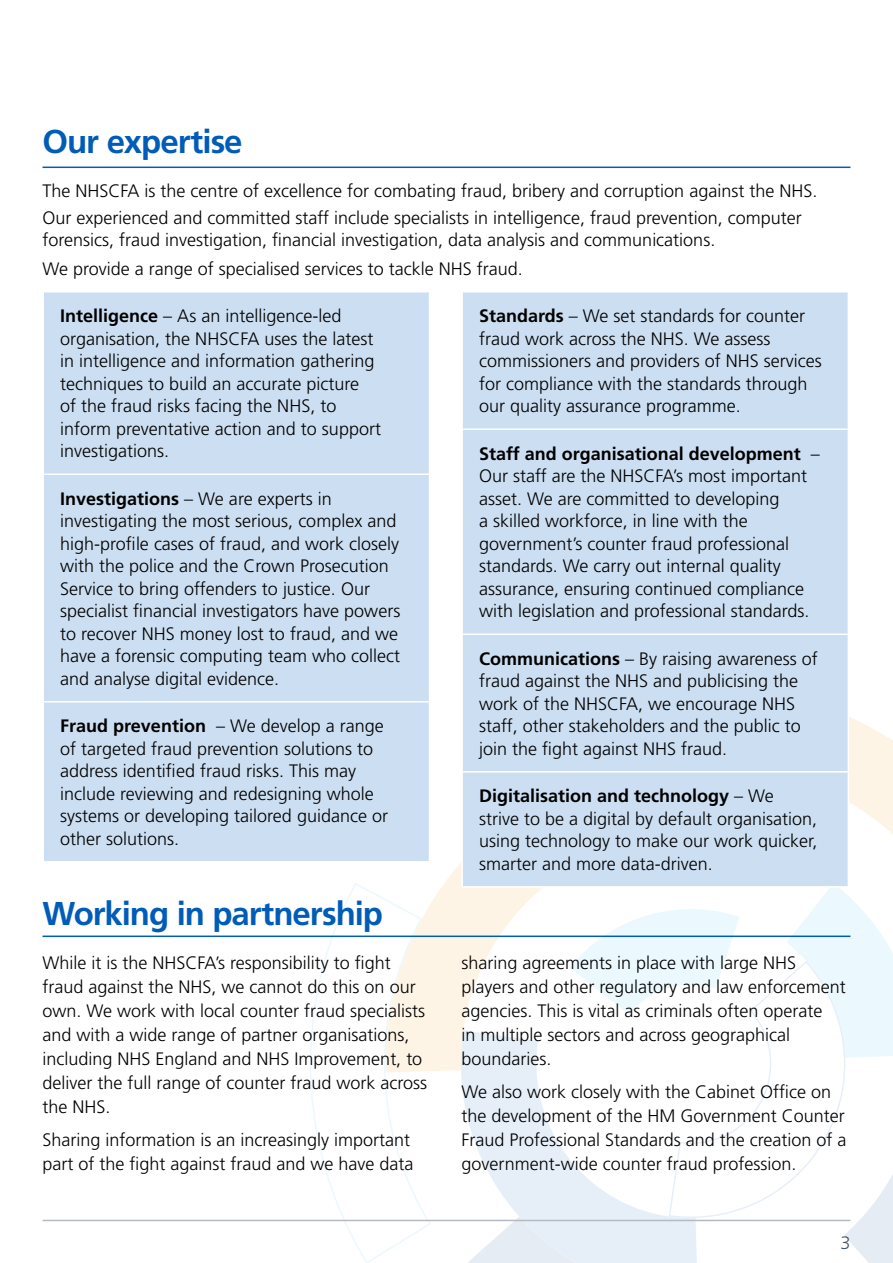
<style>
.page{position:relative;width:893px;height:1263px;background:#fff}
.page>*{position:absolute;margin:0;border:0;box-sizing:border-box;transform-origin:0 0}
.t1{font:700 33px "Frutiger";letter-spacing:-.03em;color:#005cb9}
.t2{font:300 18px/22.5px "Frutiger";color:#000}
.t3{font:300 18px "Frutiger";color:#435363}
.s1{font-weight:700}
</style>
<div class="page">
<svg style="left:787px;top:1174px;width:106px;height:89px"></svg>
<svg style="left:431px;top:863px;width:139px;height:208px"></svg>
<svg style="left:461px;top:1030px;width:237px;height:233px;fill:#ecf2f8"></svg>
<svg style="left:570px;top:910px;width:110px;height:104px"></svg>
<svg style="left:669px;top:961px;width:177px;height:257px"></svg>
<svg style="left:680px;top:717px;width:213px;height:401px"></svg>
<svg style="left:309px;top:883px;width:122px;height:380px"></svg>
<hr style="left:43px;top:1220px;width:807px;height:1px;background:#b4bac1">
<div style="left:44px;top:292px;width:385px;height:569px;background:#ccdef1"></div>
<hr style="left:43px;top:473px;width:387px;height:2px;background:#fff">
<hr style="left:43px;top:701px;width:387px;height:1px;background:#fff">
<div style="left:463px;top:292px;width:385px;height:594px;background:#ccdef1"></div>
<hr style="left:461px;top:428px;width:388px;height:2px;background:#fff">
<hr style="left:461px;top:633px;width:388px;height:2px;background:#fff">
<hr style="left:848px;top:635px;width:1px;height:136px;background:#fff">
<hr style="left:461px;top:771px;width:388px;height:1px;background:#fff">
<hr style="left:461px;top:772px;width:2px;height:114px;background:#fff">
<hr style="left:848px;top:772px;width:1px;height:114px;background:#fff">
<hr style="left:461px;top:886px;width:388px;height:2px;background:#fff">
<hr style="left:43px;top:167px;width:807px;height:1px;background:#005cb9">
<hr style="left:43px;top:935px;width:807px;height:2px;background:#005cb9">
<h1 class="t1" style="left:43px;top:122px;width:202px">Our expertise</h1>
<p class="t2" style="left:43px;top:178px;width:776px;line-height:26.7px">The NHSCFA is the centre of excellence for combating fraud, bribery and corruption against the NHS.<br>Our experienced and committed staff include specialists in intelligence, fraud prevention, computer</p>
<p class="t2" style="left:43px;top:226px;width:674px;line-height:28.2px">forensics, fraud investigation, financial investigation, data analysis and communications.<br>We provide a range of specialised services to tackle NHS fraud.</p>
<p class="t2" style="left:60px;top:305px;width:322px"><span class="s1">Intelligence</span> – As an intelligence-led organisation, the NHSCFA uses the latest in intelligence and information gathering techniques to build an accurate picture<br>of the fraud risks facing the NHS, to inform preventative action and to support investigations.</p>
<p class="t2" style="left:60px;top:488px;width:342px"><span class="s1">Investigations</span> – We are experts in investigating the most serious, complex and high-profile cases of fraud, and work closely with the police and the Crown Prosecution Service to bring offenders to justice. Our specialist financial investigators have powers to recover NHS money lost to fraud, and we have a forensic computing team who collect and analyse digital evidence.</p>
<p class="t2" style="left:60px;top:715px;width:329px"><span class="s1">Fraud prevention</span> – We develop a range of targeted fraud prevention solutions to address identified fraud risks. This may include reviewing and redesigning whole systems or developing tailored guidance or other solutions.</p>
<p class="t2" style="left:479px;top:305px;width:344px"><span class="s1">Standards</span> – We set standards for counter fraud work across the NHS. We assess commissioners and providers of NHS services for compliance with the standards through our quality assurance programme.</p>
<p class="t2" style="left:479px;top:443px;width:342px"><span class="s1">Staff and organisational development</span> – Our staff are the NHSCFA’s most important asset. We are committed to developing<br>a skilled workforce, in line with the government’s counter fraud professional standards. We carry out internal quality assurance, ensuring continued compliance with legislation and professional standards.</p>
<p class="t2" style="left:479px;top:648px;width:340px"><span class="s1">Communications</span> – By raising awareness of fraud against the NHS and publicising the work of the NHSCFA, we encourage NHS staff, other stakeholders and the public to join the fight against NHS fraud.</p>
<p class="t2" style="left:479px;top:785px;width:340px"><span class="s1">Digitalisation and technology</span> – We strive to be a digital by default organisation, using technology to make our work quicker, smarter and more data-driven.</p>
<h1 class="t1" style="left:43px;top:894px;width:342px">Working in partnership</h1>
<p class="t2" style="left:43px;top:951px;width:386px;line-height:24px">While it is the NHSCFA’s responsibility to fight fraud against the NHS, we cannot do this on our own. We work with local counter fraud specialists and with a wide range of partner organisations, including NHS England and NHS Improvement, to deliver the full range of counter fraud work across the NHS.</p>
<p class="t2" style="left:43px;top:1128px;width:373px;line-height:24px">Sharing information is an increasingly important part of the fight against fraud and we have data</p>
<p class="t2" style="left:461px;top:951px;width:386px;line-height:24px">sharing agreements in place with large NHS players and other regulatory and law enforcement agencies. This is vital as criminals often operate<br>in multiple sectors and across geographical boundaries.</p>
<p class="t2" style="left:461px;top:1080px;width:387px;line-height:24px">We also work closely with the Cabinet Office on the development of the HM Government Counter Fraud Professional Standards and the creation of a government-wide counter fraud profession.</p>
<p class="t3" style="left:840px;top:1232px;width:12px">3</p>
</div>
